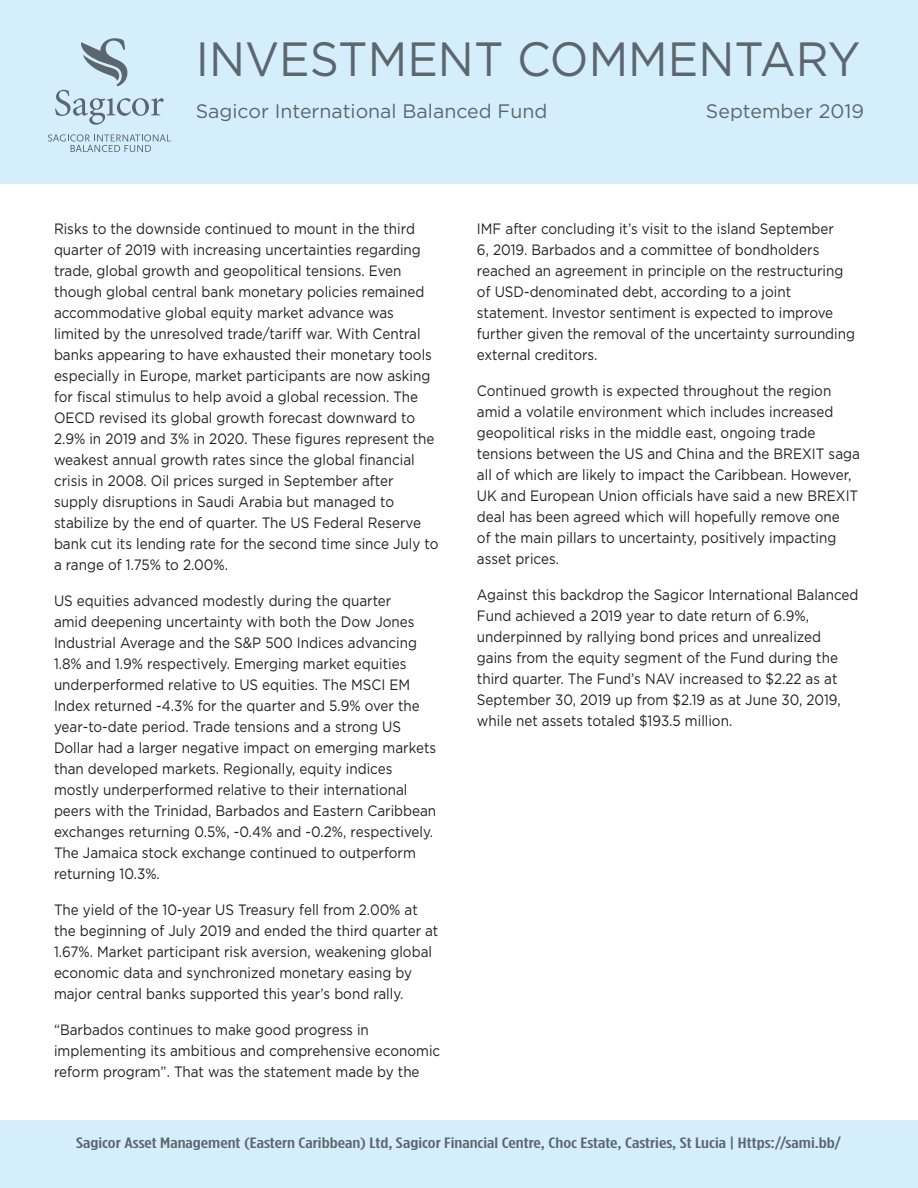
<style>
.page{position:relative;width:918px;height:1188px;background:#fff}
.page>*{position:absolute;margin:0;border:0;box-sizing:border-box;transform-origin:0 0}
.t1{font:48px "Gotham";color:#5d666e;scale:.95 1}
.t2{font:19.5px "Gotham";color:#5d666e}
.t3{font:15px/21px "Gotham";color:#231f20;scale:.9 1}
.t4{font:500 15px "Gotham Condensed";color:#5d666e;scale:1.4 1}
</style>
<div class="page">
<div style="left:0;top:0;width:918px;height:184px;background:#d4effb"></div>
<div style="left:0;top:1120px;width:918px;height:68px;background:#d4effb"></div>
<svg style="left:55px;top:38px;width:109px;height:87px"></svg>
<svg style="left:48px;top:134px;width:123px;height:18px"></svg>
<h1 class="t1" style="left:196px;top:29px;width:701px">INVESTMENT COMMENTARY</h1>
<h2 class="t2" style="left:196px;top:99px;width:353px">Sagicor International Balanced Fund</h2>
<h2 class="t2" style="left:706px;top:99px;width:160px">September 2019</h2>
<p class="t3" style="left:54px;top:218px;width:429px">Risks to the downside continued to mount in the third quarter of 2019 with increasing uncertainties regarding trade, global growth and geopolitical tensions. Even though global central bank monetary policies remained accommodative global equity market advance was limited by the unresolved trade/tariff war. With Central banks appearing to have exhausted their monetary tools especially in Europe, market participants are now asking for fiscal stimulus to help avoid a global recession. The OECD revised its global growth forecast downward to 2.9% in 2019 and 3% in 2020. These figures represent the weakest annual growth rates since the global financial crisis in 2008. Oil prices surged in September after supply disruptions in Saudi Arabia but managed to stabilize by the end of quarter. The US Federal Reserve bank cut its lending rate for the second time since July to a range of 1.75% to 2.00%.</p>
<p class="t3" style="left:54px;top:590px;width:426px">US equities advanced modestly during the quarter<br>amid deepening uncertainty with both the Dow Jones Industrial Average and the S&amp;P 500 Indices advancing 1.8% and 1.9% respectively. Emerging market equities underperformed relative to US equities. The MSCI EM Index returned -4.3% for the quarter and 5.9% over the year-to-date period. Trade tensions and a strong US Dollar had a larger negative impact on emerging markets than developed markets. Regionally, equity indices mostly underperformed relative to their international peers with the Trinidad, Barbados and Eastern Caribbean exchanges returning 0.5%, -0.4% and -0.2%, respectively.<br>The Jamaica stock exchange continued to outperform returning 10.3%.</p>
<p class="t3" style="left:54px;top:899px;width:429px">The yield of the 10-year US Treasury fell from 2.00% at the beginning of July 2019 and ended the third quarter at 1.67%. Market participant risk aversion, weakening global economic data and synchronized monetary easing by major central banks supported this year’s bond rally.</p>
<p class="t3" style="left:54px;top:1019px;width:431px">“Barbados continues to make good progress in implementing its ambitious and comprehensive economic reform program”. That was the statement made by the</p>
<p class="t3" style="left:477px;top:218px;width:422px">IMF after concluding it’s visit to the island September<br>6, 2019. Barbados and a committee of bondholders reached an agreement in principle on the restructuring of USD-denominated debt, according to a joint statement. Investor sentiment is expected to improve further given the removal of the uncertainty surrounding external creditors.</p>
<p class="t3" style="left:477px;top:380px;width:427px">Continued growth is expected throughout the region amid a volatile environment which includes increased geopolitical risks in the middle east, ongoing trade tensions between the US and China and the BREXIT saga all of which are likely to impact the Caribbean. However, UK and European Union officials have said a new BREXIT deal has been agreed which will hopefully remove one<br>of the main pillars to uncertainty, positively impacting asset prices.</p>
<p class="t3" style="left:477px;top:584px;width:425px">Against this backdrop the Sagicor International Balanced Fund achieved a 2019 year to date return of 6.9%, underpinned by rallying bond prices and unrealized gains from the equity segment of the Fund during the third quarter. The Fund’s NAV increased to $2.22 as at September 30, 2019 up from $2.19 as at June 30, 2019, while net assets totaled $193.5 million.</p>
<p class="t4" style="left:76px;top:1134px;width:548px">Sagicor Asset Management (Eastern Caribbean) Ltd, Sagicor Financial Centre, Choc Estate, Castries, St Lucia | Https://sami.bb/</p>
</div>
